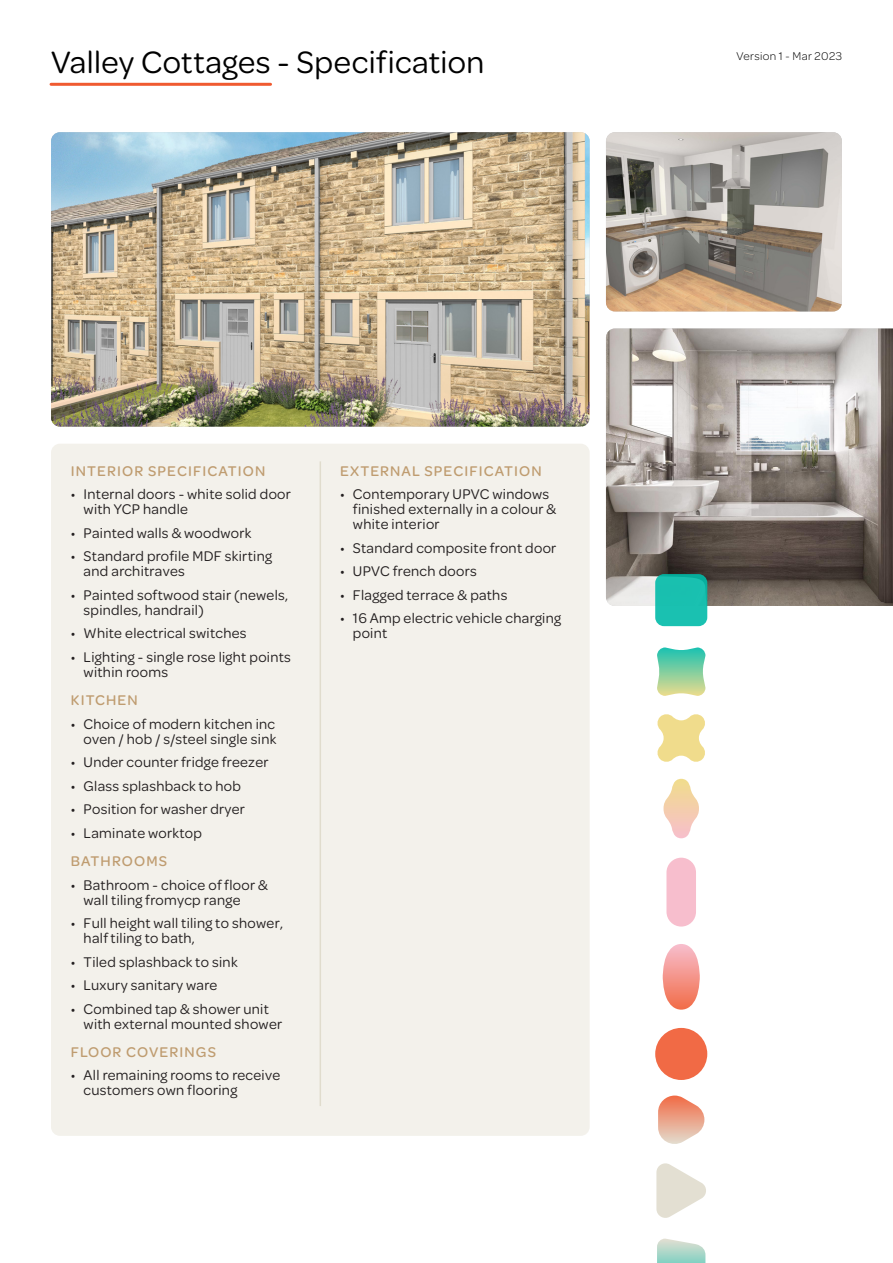
<style>
.page{position:relative;width:893px;height:1263px;background:#fff}
.page>*{position:absolute;margin:0;border:0;box-sizing:border-box;transform-origin:0 0}
.Sub_Heading_Black{font:33px "Omnes";letter-spacing:.01em;color:#000}
.t1{font:15px/15px "Omnes";letter-spacing:.02em;color:#231f20}
.All-caps_Intro_Sub_H{font:500 15px "Omnes";letter-spacing:.075em;color:#bf9c70}
.Small_text{font:300 12px "Omnes";letter-spacing:.035em;color:#000}
</style>
<div class="page">
<div style="left:51px;top:444px;width:539px;height:692px;background:#f3f1eb;border-radius:9px"></div>
<hr style="left:51px;top:83px;width:220px;height:3px;background:#f05a30">
<img style="left:51px;top:132px;width:539px;height:295px">
<img style="left:606px;top:328px;width:287px;height:278px">
<img style="left:606px;top:132px;width:236px;height:179px">
<hr style="left:320px;top:461px;width:1px;height:645px;background:#e0dccd">
<div style="left:655px;top:574px;width:52px;height:52px;background:#19c0b0;border-radius:9px"></div>
<svg style="left:657px;top:714px;width:48px;height:48px"></svg>
<div style="left:666px;top:858px;width:30px;height:68px;background:#f7becd;border-radius:15px"></div>
<div style="left:655px;top:1028px;width:52px;height:52px;background:#f16a45;border-radius:50%"></div>
<svg style="left:656px;top:1163px;width:50px;height:55px"></svg>
<svg style="left:663px;top:944px;width:37px;height:66px"></svg>
<svg style="left:663px;top:779px;width:36px;height:59px"></svg>
<svg style="left:657px;top:647px;width:48px;height:49px;background:#90d3a9"></svg>
<svg style="left:658px;top:1095px;width:46px;height:49px"></svg>
<svg style="left:657px;top:1238px;width:48px;height:25px"></svg>
<p class="Sub_Heading_Black" style="left:51px;top:40px;width:435px">Valley Cottages - Specification</p>
<p class="All-caps_Intro_Sub_H" style="left:71px;top:460px;width:196px">INTERIOR SPECIFICATION</p>
<p class="t1" style="left:84px;top:486px;width:209px;text-indent:-13px">• Internal doors - white solid door with YCP handle</p>
<p class="t1" style="left:71px;top:525px;width:182px">• Painted walls &amp; woodwork</p>
<p class="t1" style="left:84px;top:548px;width:190px;text-indent:-13px">• Standard profile MDF skirting and architraves</p>
<p class="t1" style="left:84px;top:587px;width:206px;text-indent:-13px">• Painted softwood stair (newels, spindles, handrail)</p>
<p class="t1" style="left:71px;top:625px;width:177px">• White electrical switches</p>
<p class="t1" style="left:84px;top:649px;width:209px;text-indent:-13px">• Lighting - single rose light points within rooms</p>
<p class="All-caps_Intro_Sub_H" style="left:71px;top:690px;width:68px">KITCHEN</p>
<p class="t1" style="left:71px;top:715px;width:207px;text-align:right">• Choice of modern kitchen inc oven / hob / s/steel single sink</p>
<p class="t1" style="left:71px;top:754px;width:199px">• Under counter fridge freezer</p>
<p class="t1" style="left:71px;top:777px;width:172px">• Glass splashback to hob</p>
<p class="t1" style="left:71px;top:801px;width:176px">• Position for washer dryer</p>
<p class="t1" style="left:71px;top:824px;width:133px">• Laminate worktop</p>
<p class="All-caps_Intro_Sub_H" style="left:71px;top:850px;width:98px">BATHROOMS</p>
<p class="t1" style="left:84px;top:876px;width:186px;text-indent:-13px">• Bathroom - choice of floor &amp; wall tiling fromycp range</p>
<p class="t1" style="left:84px;top:915px;width:201px;text-indent:-13px">• Full height wall tiling to shower, half tiling to bath,</p>
<p class="t1" style="left:71px;top:953px;width:168px">• Tiled splashback to sink</p>
<p class="t1" style="left:71px;top:977px;width:148px">• Luxury sanitary ware</p>
<p class="t1" style="left:84px;top:1000px;width:200px;text-indent:-13px">• Combined tap &amp; shower unit with external mounted shower</p>
<p class="All-caps_Intro_Sub_H" style="left:71px;top:1041px;width:147px">FLOOR COVERINGS</p>
<p class="t1" style="left:84px;top:1067px;width:198px;text-indent:-13px">• All remaining rooms to receive customers own flooring</p>
<p class="All-caps_Intro_Sub_H" style="left:340px;top:460px;width:203px">EXTERNAL SPECIFICATION</p>
<p class="t1" style="left:353px;top:486px;width:205px;text-indent:-13px">• Contemporary UPVC windows finished externally in a colour &amp; white interior</p>
<p class="t1" style="left:340px;top:540px;width:218px">• Standard composite front door</p>
<p class="t1" style="left:340px;top:563px;width:138px">• UPVC french doors</p>
<p class="t1" style="left:340px;top:587px;width:169px">• Flagged terrace &amp; paths</p>
<p class="t1" style="left:353px;top:610px;width:210px;text-indent:-13px">• 16 Amp electric vehicle charging point</p>
<p class="Small_text" style="left:736px;top:48px;width:107px">Version 1 - Mar 2023</p>
</div>
